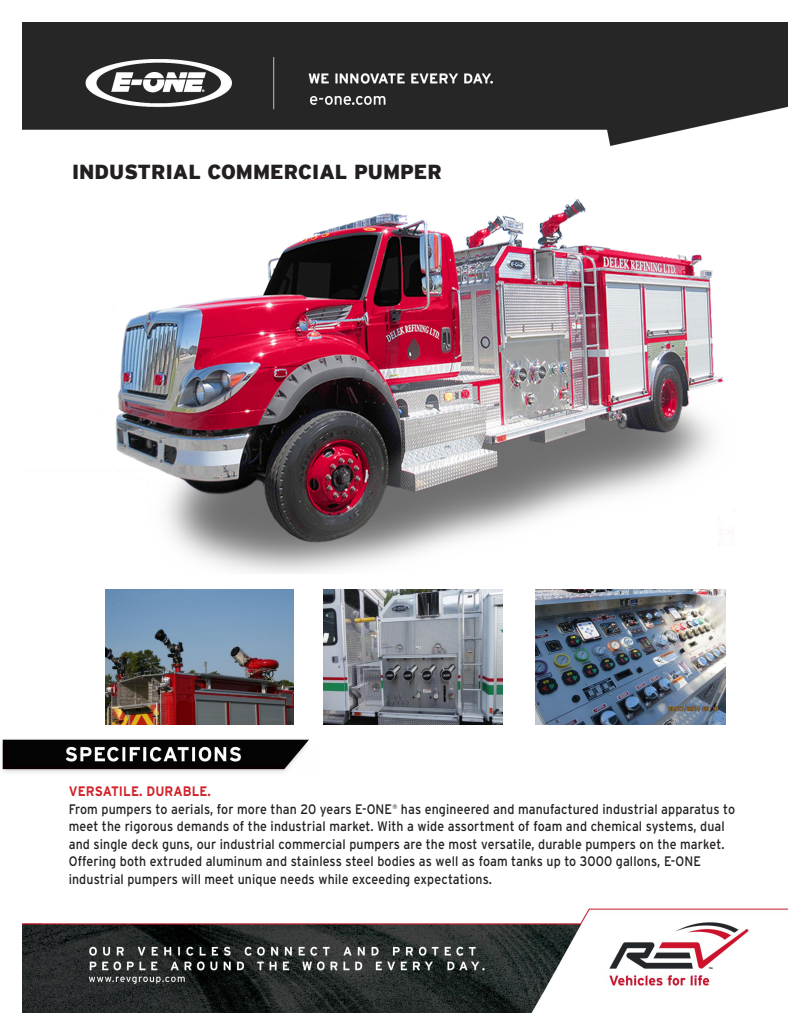
<style>
.page{position:relative;width:810px;height:1035px;background:#fff}
.page>*{position:absolute;margin:0;border:0;box-sizing:border-box;transform-origin:0 0}
.t1{font:900 20.25px "Interstate";color:#231f20}
.t2{font:13.75px/17.5px "Interstate";letter-spacing:.01em;color:#231f20;scale:.9 1}
.t3{font:700 13.75px "Interstate";letter-spacing:.01em;color:#d1232a;scale:.9 1}
.s1{font-family:"Gotham"}
</style>
<div class="page">
<img style="left:22px;top:22px;width:766px;height:990px">
<div style="left:19px;top:430px;width:318px;height:40px;background:#fff"></div>
<img style="left:2px;top:735px;width:786px;height:41px">
<img style="left:535px;top:590px;width:190px;height:135px">
<img style="left:106px;top:590px;width:187px;height:135px">
<img style="left:89px;top:191px;width:646px;height:383px">
<img style="left:323px;top:590px;width:180px;height:135px">
<p class="t1" style="left:72px;top:160px;width:371px">INDUSTRIAL COMMERCIAL PUMPER</p>
<p class="t3" style="left:69px;top:783px;width:160px">VERSATILE. DURABLE.</p>
<p class="t2" style="left:69px;top:800px;width:742px">From pumpers to aerials, for more than 20 years E-ONE<span class="s1">®</span> has engineered and manufactured industrial apparatus to meet the rigorous demands of the industrial market. With a wide assortment of foam and chemical systems, dual and single deck guns, our industrial commercial pumpers are the most versatile, durable pumpers on the market.<br>Offering both extruded aluminum and stainless steel bodies as well as foam tanks up to 3000 gallons, E-ONE industrial pumpers will meet unique needs while exceeding expectations.</p>
</div>
